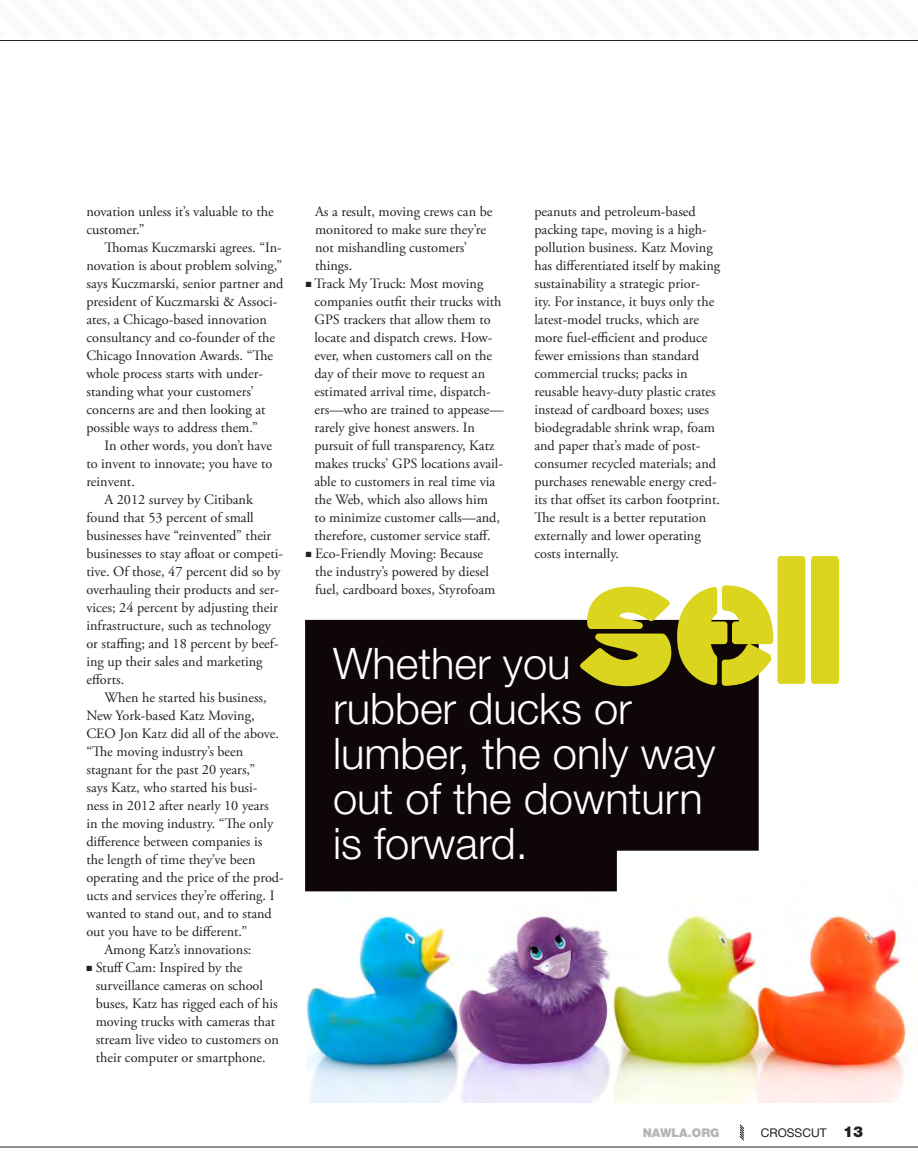
<style>
.page{position:relative;width:918px;height:1175px;background:#fff}
.page>*{position:absolute;margin:0;border:0;box-sizing:border-box;transform-origin:0 0}
.t1{font:300 43.5px/45px "Helvetica Neue";color:#fff}
.t2{font:14.25px/18px "Adobe Garamond Pro";color:#231f20}
.t3{font:12px "Helvetica Neue";color:#231f20}
.t4{font:900 12px "Helvetica Neue";color:#b4b5b8}
.s1{font-weight:900;font-size:15px}
</style>
<div class="page">
<svg style="left:739px;top:1124px;width:6px;height:17px"></svg>
<hr style="left:0;top:1146px;width:918px;height:1px;background:#231f20">
<hr style="left:0;top:40px;width:918px;height:1px;background:#231f20">
<img style="left:306px;top:891px;width:610px;height:212px">
<div style="left:305px;top:620px;width:454px;height:271px;background:#0e0607"></div>
<svg style="left:580px;top:586px;width:91px;height:100px;background:#b0aa33"></svg>
<svg style="left:677px;top:556px;width:128px;height:130px"></svg>
<div style="left:811px;top:556px;width:28px;height:128px;background:#dbd51f"></div>
<p class="t2" style="left:86px;top:203px;width:189px">novation unless it’s valuable to the customer.”</p>
<p class="t2" style="left:86px;top:239px;width:199px;text-indent:18px">Thomas Kuczmarski agrees. “In&shy;novation is about problem solving,” says Kuczmarski, senior partner and president of Kuczmarski &amp; Associ&shy;ates, a Chicago-based innovation consultancy and co-founder of the Chicago Innovation Awards. “The whole process starts with under&shy;standing what your customers’ concerns are and then looking at possible ways to address them.”</p>
<p class="t2" style="left:86px;top:437px;width:187px;text-align:justify;text-indent:18px">In other words, you don’t have to invent to innovate; you have to reinvent.</p>
<p class="t2" style="left:86px;top:491px;width:198px;text-indent:18px">A 2012 survey by Citibank found that 53 percent of small businesses have “reinvented” their businesses to stay afloat or competi&shy;tive. Of those, 47 percent did so by overhauling their products and ser&shy;vices; 24 percent by adjusting their infrastructure, such as technology or staffing; and 18 percent by beef&shy;ing up their sales and marketing efforts.</p>
<p class="t2" style="left:86px;top:689px;width:199px;text-indent:18px">When he started his business,<br>New York-based Katz Moving,<br>CEO Jon Katz did all of the above. “The moving industry’s been stagnant for the past 20 years,”<br>says Katz, who started his busi-<br>ness in 2012 after nearly 10 years<br>in the moving industry. “The only difference between companies is<br>the length of time they’ve been operating and the price of the prod&shy;ucts and services they’re offering. I wanted to stand out, and to stand out you have to be different.”</p>
<p class="t2" style="left:104px;top:941px;width:149px">Among Katz’s innovations:</p>
<p class="t2" style="left:96px;top:959px;width:185px;text-indent:-9px">■ Stuff Cam: Inspired by the surveillance cameras on school buses, Katz has rigged each of his moving trucks with cameras that stream live video to customers on their computer or smartphone.</p>
<p class="t2" style="left:315px;top:203px;width:179px">As a result, moving crews can be monitored to make sure they’re not mishandling customers’ things.</p>
<p class="t2" style="left:314px;top:275px;width:191px;text-indent:-9px">■ Track My Truck: Most moving companies outfit their trucks with<br>GPS trackers that allow them to locate and dispatch crews. How&shy;ever, when customers call on the day of their move to request an estimated arrival time, dispatch&shy;ers—who are trained to appease— rarely give honest answers. In pursuit of full transparency, Katz makes trucks’ GPS locations avail&shy;able to customers in real time via the Web, which also allows him<br>to minimize customer calls—and, therefore, customer service staff.</p>
<p class="t2" style="left:315px;top:545px;width:182px;text-indent:-9px">■ Eco-Friendly Moving: Because the industry’s powered by diesel fuel, cardboard boxes, Styrofoam</p>
<p class="t2" style="left:534px;top:203px;width:187px">peanuts and petroleum-based packing tape, moving is a high&shy;pollution business. Katz Moving has differentiated itself by making sustainability a strategic prior-<br>ity. For instance, it buys only the latest-model trucks, which are more fuel-efficient and produce fewer emissions than standard commercial trucks; packs in reusable heavy-duty plastic crates instead of cardboard boxes; uses biodegradable shrink wrap, foam and paper that’s made of post&shy;consumer recycled materials; and purchases renewable energy cred&shy;its that offset its carbon footprint.<br>The result is a better reputation externally and lower operating costs internally.</p>
<p class="t1" style="left:333px;top:640px;width:384px">Whether you<br>rubber ducks or lumber, the only way out of the downturn is forward.</p>
<p class="t4" style="left:643px;top:1126px;width:78px">NAWLA.ORG</p>
<p class="t3" style="left:761px;top:1126px;width:104px">CROSSCUT <span class="s1">13</span></p>
</div>
